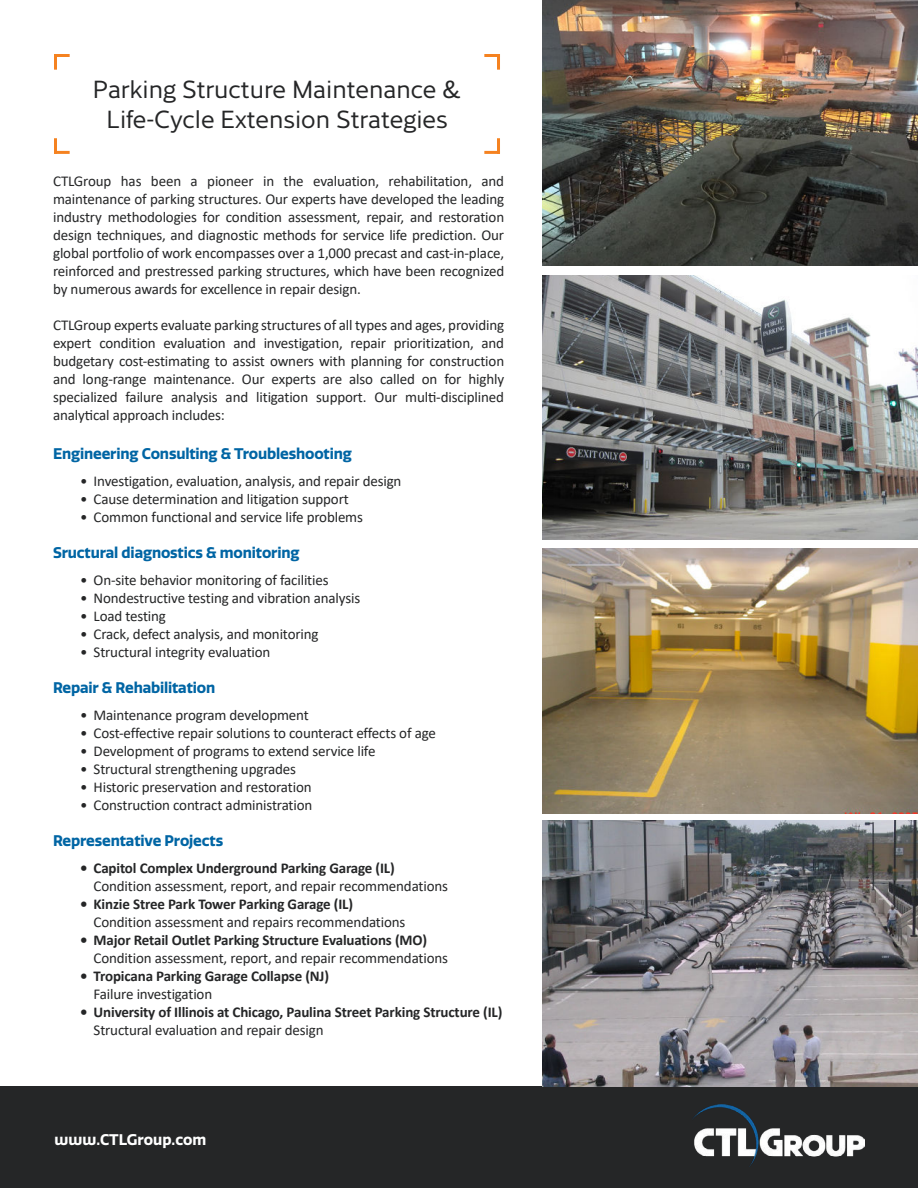
<style>
.page{position:relative;width:918px;height:1188px;background:#fff}
.page>*{position:absolute;margin:0;border:0;box-sizing:border-box;transform-origin:0 0}
.t1{font:24px/30px "Cresta";color:#252627;text-align:center}
.t2{font:15px/18px "Calibri";letter-spacing:-.01em;color:#252627;text-align:justify}
.t3{font:700 15px "Calibri";letter-spacing:-.01em;color:#252627}
.t4{font:700 15px "Quatro";letter-spacing:-.01em;color:#0065a4}
.t5{font:700 15px "Quatro";color:#fff}
</style>
<div class="page">
<div style="left:1px;top:1086px;width:917px;height:102px;background:#252627"></div>
<img style="left:693px;top:1105px;width:172px;height:61px">
<hr style="left:54px;top:54px;width:3px;height:16px;background:#f58220">
<hr style="left:54px;top:54px;width:16px;height:3px;background:#f58220">
<hr style="left:54px;top:151px;width:16px;height:3px;background:#f58220">
<hr style="left:54px;top:138px;width:3px;height:16px;background:#f58220">
<hr style="left:484px;top:54px;width:16px;height:3px;background:#f58220">
<hr style="left:497px;top:54px;width:3px;height:16px;background:#f58220">
<hr style="left:497px;top:138px;width:3px;height:16px;background:#f58220">
<hr style="left:484px;top:151px;width:16px;height:3px;background:#f58220">
<img style="left:542px;top:549px;width:376px;height:264px">
<img style="left:542px;top:275px;width:376px;height:265px">
<img style="left:542px;top:821px;width:376px;height:265px">
<img style="left:542px;top:0;width:376px;height:265px">
<h1 class="t1" style="left:93px;top:77px;width:370px">Parking Structure Maintenance &amp;<br>Life-Cycle Extension Strategies</h1>
<p class="t2" style="left:53px;top:173px;width:453px">CTLGroup has been a pioneer in the evaluation, rehabilitation, and maintenance of parking structures. Our experts have developed the leading industry methodologies for condition assessment, repair, and restoration design techniques, and diagnostic methods for service life prediction. Our global portfolio of work encompasses over a 1,000 precast and cast-in-place, reinforced and prestressed parking structures, which have been recognized by numerous awards for excellence in repair design.</p>
<p class="t2" style="left:53px;top:317px;width:453px">CTLGroup experts evaluate parking structures of all types and ages, providing expert condition evaluation and investigation, repair prioritization, and budgetary cost-estimating to assist owners with planning for construction and long-range maintenance. Our experts are also called on for highly specialized failure analysis and litigation support. Our multi-disciplined analytical approach includes:</p>
<p class="t4" style="left:53px;top:448px;width:300px">Engineering Consulting &amp; Troubleshooting</p>
<p class="t2" style="left:80px;top:473px;width:323px">• Investigation, evaluation, analysis, and repair design</p>
<p class="t2" style="left:80px;top:491px;width:270px">• Cause determination and litigation support</p>
<p class="t2" style="left:80px;top:509px;width:284px">• Common functional and service life problems</p>
<p class="t4" style="left:53px;top:547px;width:248px">Sructural diagnostics &amp; monitoring</p>
<p class="t2" style="left:80px;top:572px;width:250px">• On-site behavior monitoring of facilities</p>
<p class="t2" style="left:80px;top:590px;width:282px">• Nondestructive testing and vibration analysis</p>
<p class="t2" style="left:80px;top:608px;width:87px">• Load testing</p>
<p class="t2" style="left:80px;top:626px;width:240px">• Crack, defect analysis, and monitoring</p>
<p class="t2" style="left:80px;top:644px;width:192px">• Structural integrity evaluation</p>
<p class="t4" style="left:53px;top:682px;width:164px">Repair &amp; Rehabilitation</p>
<p class="t2" style="left:80px;top:707px;width:230px">• Maintenance program development</p>
<p class="t2" style="left:80px;top:725px;width:357px">• Cost-effective repair solutions to counteract effects of age</p>
<p class="t2" style="left:80px;top:743px;width:297px">• Development of programs to extend service life</p>
<p class="t2" style="left:80px;top:761px;width:217px">• Structural strengthening upgrades</p>
<p class="t2" style="left:80px;top:779px;width:233px">• Historic preservation and restoration</p>
<p class="t2" style="left:80px;top:797px;width:234px">• Construction contract administration</p>
<p class="t4" style="left:53px;top:835px;width:172px">Representative Projects</p>
<p class="t3" style="left:80px;top:863px;width:316px">• Capitol Complex Underground Parking Garage (IL)</p>
<p class="t2" style="left:94px;top:878px;width:356px">Condition assessment, report, and repair recommendations</p>
<p class="t3" style="left:80px;top:899px;width:275px">• Kinzie Stree Park Tower Parking Garage (IL)</p>
<p class="t2" style="left:94px;top:914px;width:313px">Condition assessment and repairs recommendations</p>
<p class="t3" style="left:80px;top:935px;width:349px">• Major Retail Outlet Parking Structure Evaluations (MO)</p>
<p class="t2" style="left:94px;top:950px;width:356px">Condition assessment, report, and repair recommendations</p>
<p class="t3" style="left:80px;top:971px;width:251px">• Tropicana Parking Garage Collapse (NJ)</p>
<p class="t2" style="left:94px;top:986px;width:120px">Failure investigation</p>
<p class="t3" style="left:80px;top:1007px;width:424px">• University of Illinois at Chicago, Paulina Street Parking Structure (IL)</p>
<p class="t2" style="left:94px;top:1022px;width:232px">Structural evaluation and repair design</p>
<p class="t5" style="left:55px;top:1133px;width:153px">www.CTLGroup.com</p>
</div>
